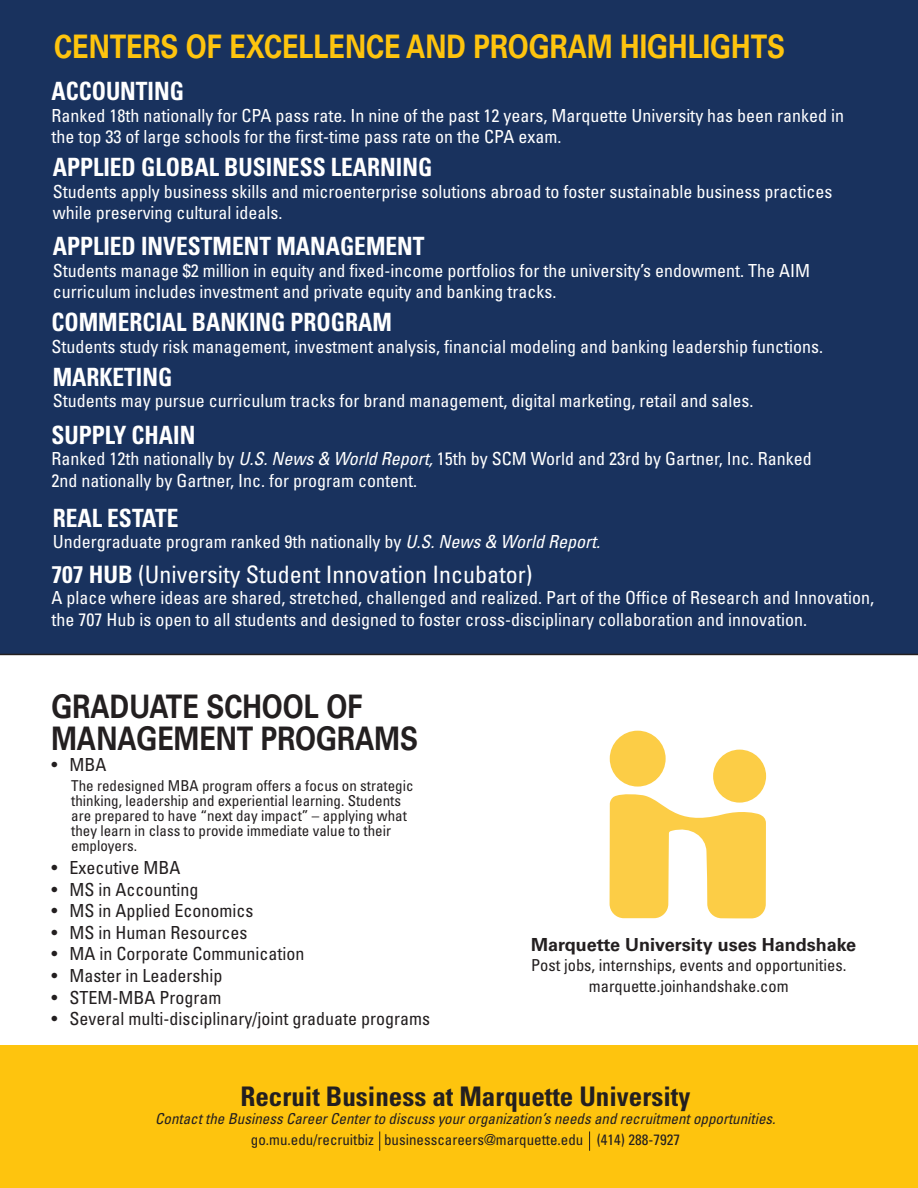
<style>
.page{position:relative;width:918px;height:1188px;background:#fff}
.page>*{position:absolute;margin:0;border:0;box-sizing:border-box;transform-origin:0 0}
.t1{font:700 32.4px "Univers LT Std";color:#fec40e;scale:.83 1}
.t2{font:700 32.4px/32.4px "Univers LT Std";color:#231f20;scale:.83 1}
.t3{font:700 condensed 27px "Univers LT Std";color:#231f20}
.t4{font:700 condensed 25.2px "Univers LT Std";color:#fff;scale:.93 1}
.t5{font:condensed 24px "Univers LT Std";color:#fff}
.t6{font:condensed 18px/21.6px "Univers LT Std";color:#fff}
.t7{font:condensed 18px "Univers LT Std";color:#231f20}
.t8{font:700 18px "Univers LT Std";color:#231f20}
.t9{font:condensed 16.5px "Univers LT Std";color:#231f20}
.t10{font:condensed 15px/15px "Univers LT Std";color:#231f20}
.t11{font:italic condensed 15px "Univers LT Std";color:#231f20}
.s1{font-style:italic}
.s2{font-weight:700}
</style>
<div class="page">
<div style="left:0;top:1046px;width:918px;height:142px;background:#fec40e"></div>
<div style="left:0;top:0;width:918px;height:655px;background:#19325e"></div>
<svg style="left:379px;top:1131px;width:1px;height:20px"></svg>
<svg style="left:589px;top:1131px;width:1px;height:20px"></svg>
<svg style="left:610px;top:794px;width:156px;height:124px"></svg>
<div style="left:713px;top:750px;width:53px;height:53px;background:#fccd46;border-radius:50%"></div>
<div style="left:610px;top:731px;width:56px;height:56px;background:#fccd46;border-radius:50%"></div>
<p class="t1" style="left:54px;top:28px;width:882px">CENTERS OF EXCELLENCE AND PROGRAM HIGHLIGHTS</p>
<p class="t4" style="left:51px;top:76px;width:144px">ACCOUNTING</p>
<p class="t6" style="left:51px;top:104px;width:794px">Ranked 18th nationally for CPA pass rate. In nine of the past 12 years, Marquette University has been ranked in the top 33 of large schools for the first-time pass rate on the CPA exam.</p>
<p class="t4" style="left:53px;top:152px;width:410px">APPLIED GLOBAL BUSINESS LEARNING</p>
<p class="t6" style="left:53px;top:180px;width:781px">Students apply business skills and microenterprise solutions abroad to foster sustainable business practices while preserving cultural ideals.</p>
<p class="t4" style="left:53px;top:231px;width:401px">APPLIED INVESTMENT MANAGEMENT</p>
<p class="t6" style="left:53px;top:259px;width:759px">Students manage $2 million in equity and fixed-income portfolios for the university’s endowment. The AIM curriculum includes investment and private equity and banking tracks.</p>
<p class="t4" style="left:51px;top:306px;width:368px">COMMERCIAL BANKING PROGRAM</p>
<p class="t6" style="left:51px;top:335px;width:773px">Students study risk management, investment analysis, financial modeling and banking leadership functions.</p>
<p class="t4" style="left:53px;top:361px;width:130px">MARKETING</p>
<p class="t6" style="left:53px;top:390px;width:702px">Students may pursue curriculum tracks for brand management, digital marketing, retail and sales.</p>
<p class="t4" style="left:51px;top:419px;width:156px">SUPPLY CHAIN</p>
<p class="t6" style="left:51px;top:448px;width:762px">Ranked 12th nationally by <span class="s1">U.S. News &amp; World Report,</span> 15th by SCM World and 23rd by Gartner, Inc. Ranked<br>2nd nationally by Gartner, Inc. for program content.</p>
<p class="t4" style="left:53px;top:502px;width:137px">REAL ESTATE</p>
<p class="t6" style="left:53px;top:531px;width:549px">Undergraduate program ranked 9th nationally by <span class="s1">U.S. News &amp; World Report.</span></p>
<p class="t5" style="left:51px;top:559px;width:483px"><span class="s2">707 HUB</span> (University Student Innovation Incubator)</p>
<p class="t6" style="left:51px;top:587px;width:824px">A place where ideas are shared, stretched, challenged and realized. Part of the Office of Research and Innovation, the 707 Hub is open to all students and designed to foster cross-disciplinary collaboration and innovation.</p>
<p class="t2" style="left:51px;top:691px;width:443px">GRADUATE SCHOOL OF<br>MANAGEMENT PROGRAMS</p>
<p class="t7" style="left:51px;top:754px;width:56px">• MBA</p>
<p class="t10" style="left:71px;top:778px;width:344px">The redesigned MBA program offers a focus on strategic thinking, leadership and experiential learning. Students are prepared to have “next day impact” – applying what they learn in class to provide immediate value to their employers.</p>
<p class="t7" style="left:51px;top:856px;width:130px">• Executive MBA</p>
<p class="t7" style="left:51px;top:878px;width:148px">• MS in Accounting</p>
<p class="t7" style="left:51px;top:899px;width:203px">• MS in Applied Economics</p>
<p class="t7" style="left:51px;top:921px;width:197px">• MS in Human Resources</p>
<p class="t7" style="left:51px;top:943px;width:254px">• MA in Corporate Communication</p>
<p class="t7" style="left:51px;top:964px;width:172px">• Master in Leadership</p>
<p class="t7" style="left:51px;top:986px;width:171px">• STEM-MBA Program</p>
<p class="t7" style="left:51px;top:1007px;width:380px">• Several multi-disciplinary/joint graduate programs</p>
<p class="t8" style="left:531px;top:934px;width:327px">Marquette University uses Handshake</p>
<p class="t9" style="left:531px;top:954px;width:317px">Post jobs, internships, events and opportunities.</p>
<p class="t9" style="left:589px;top:976px;width:201px">marquette.joinhandshake.com</p>
<p class="t3" style="left:240px;top:1079px;width:451px">Recruit Business at Marquette University</p>
<p class="t11" style="left:155px;top:1109px;width:622px">Contact the Business Career Center to discuss your organization’s needs and recruitment opportunities.</p>
<p class="t10" style="left:251px;top:1132px;width:431px">go.mu.edu/recruitbiz businesscareers@marquette.edu (414) 288-7927</p>
</div>
